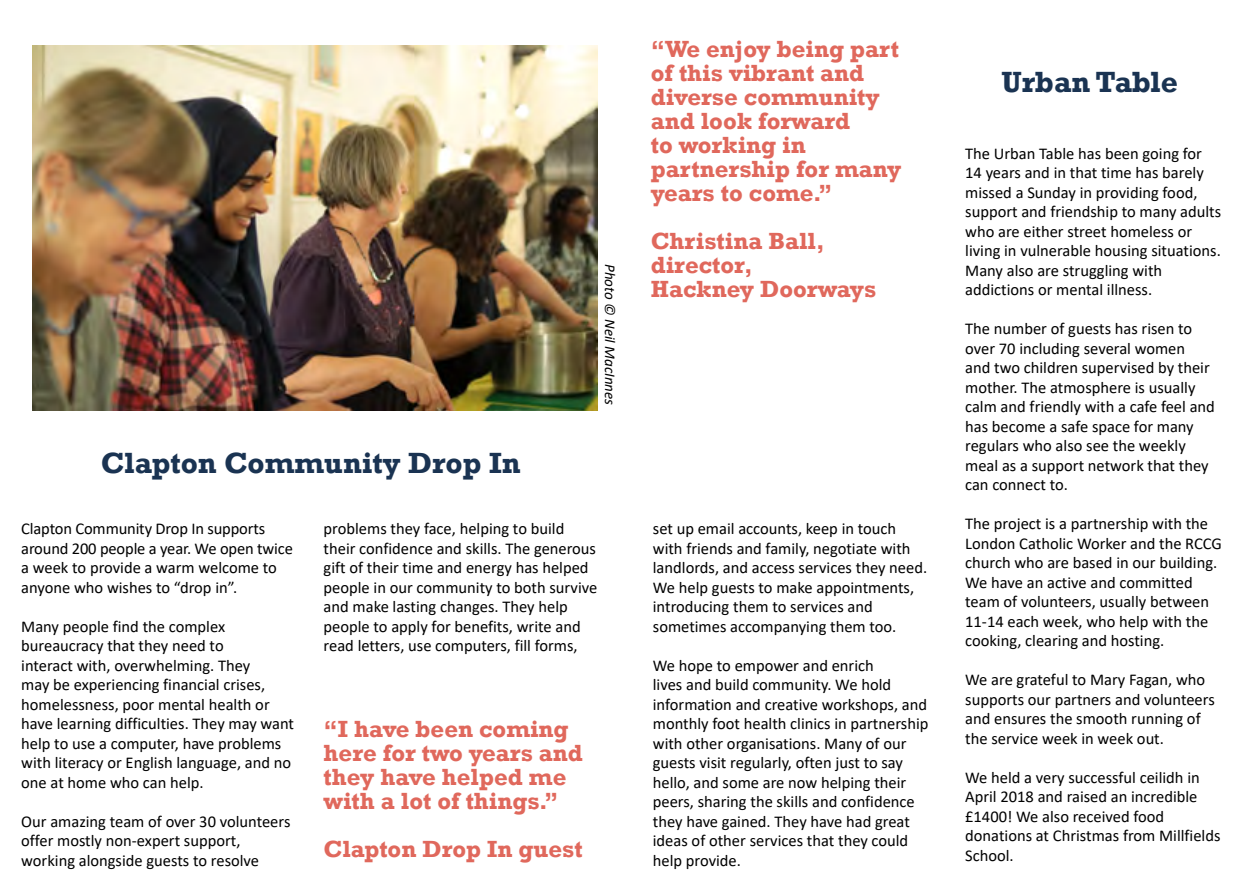
<style>
.page{position:relative;width:1259px;height:893px;background:#fff}
.page>*{position:absolute;margin:0;border:0;box-sizing:border-box;transform-origin:0 0}
.t1{font:700 30px "Rockwell";color:#1a3352}
.t2{font:700 24px/24px "Rockwell";color:#e0685c}
.t3{font:16.5px/19.5px "Calibri";color:#000}
.t4{font:italic 15px "Calibri";color:#000}
</style>
<div class="page">
<img style="left:32px;top:46px;width:565px;height:364px">
<h1 class="t1" style="left:101px;top:444px;width:421px">Clapton Community Drop In</h1>
<p class="t4" style="left:620px;top:264px;width:143px;rotate:90deg">Photo © Neil MacInnes</p>
<h2 class="t2" style="left:651px;top:37px;width:252px">“We enjoy being part of this vibrant and diverse community and look forward<br>to working in partnership for many years to come.”</h2>
<h2 class="t2" style="left:651px;top:229px;width:227px">Christina Ball, director,<br>Hackney Doorways</h2>
<p class="t3" style="left:21px;top:518px;width:273px">Clapton Community Drop In supports around 200 people a year. We open twice a week to provide a warm welcome to anyone who wishes to “drop in”.</p>
<p class="t3" style="left:21px;top:616px;width:274px">Many people find the complex bureaucracy that they need to<br>interact with, overwhelming. They<br>may be experiencing financial crises, homelessness, poor mental health or have learning difficulties. They may want help to use a computer, have problems with literacy or English language, and no one at home who can help.</p>
<p class="t3" style="left:21px;top:811px;width:271px">Our amazing team of over 30 volunteers offer mostly non-expert support, working alongside guests to resolve</p>
<p class="t3" style="left:324px;top:518px;width:275px">problems they face, helping to build their confidence and skills. The generous gift of their time and energy has helped people in our community to both survive and make lasting changes. They help people to apply for benefits, write and read letters, use computers, fill forms,</p>
<p class="t3" style="left:653px;top:518px;width:276px">set up email accounts, keep in touch with friends and family, negotiate with landlords, and access services they need.<br>We help guests to make appointments, introducing them to services and sometimes accompanying them too.</p>
<p class="t3" style="left:653px;top:655px;width:277px">We hope to empower and enrich<br>lives and build community. We hold information and creative workshops, and monthly foot health clinics in partnership with other organisations. Many of our guests visit regularly, often just to say hello, and some are now helping their peers, sharing the skills and confidence they have gained. They have had great ideas of other services that they could help provide.</p>
<h2 class="t2" style="left:324px;top:717px;width:261px">“I have been coming here for two years and they have helped me with a lot of things.”</h2>
<h2 class="t2" style="left:324px;top:837px;width:261px">Clapton Drop In guest</h2>
<h1 class="t1" style="left:1001px;top:64px;width:178px">Urban Table</h1>
<p class="t3" style="left:965px;top:143px;width:257px">The Urban Table has been going for 14 years and in that time has barely missed a Sunday in providing food, support and friendship to many adults who are either street homeless or living in vulnerable housing situations.<br>Many also are struggling with addictions or mental illness.</p>
<p class="t3" style="left:965px;top:318px;width:251px">The number of guests has risen to over 70 including several women<br>and two children supervised by their mother. The atmosphere is usually calm and friendly with a cafe feel and has become a safe space for many regulars who also see the weekly meal as a support network that they can connect to.</p>
<p class="t3" style="left:965px;top:513px;width:258px">The project is a partnership with the London Catholic Worker and the RCCG church who are based in our building.<br>We have an active and committed team of volunteers, usually between 11-14 each week, who help with the cooking, clearing and hosting.</p>
<p class="t3" style="left:965px;top:669px;width:251px">We are grateful to Mary Fagan, who supports our partners and volunteers and ensures the smooth running of the service week in week out.</p>
<p class="t3" style="left:965px;top:767px;width:257px">We held a very successful ceilidh in<br>April 2018 and raised an incredible £1400! We also received food donations at Christmas from Millfields<br>School.</p>
</div>
